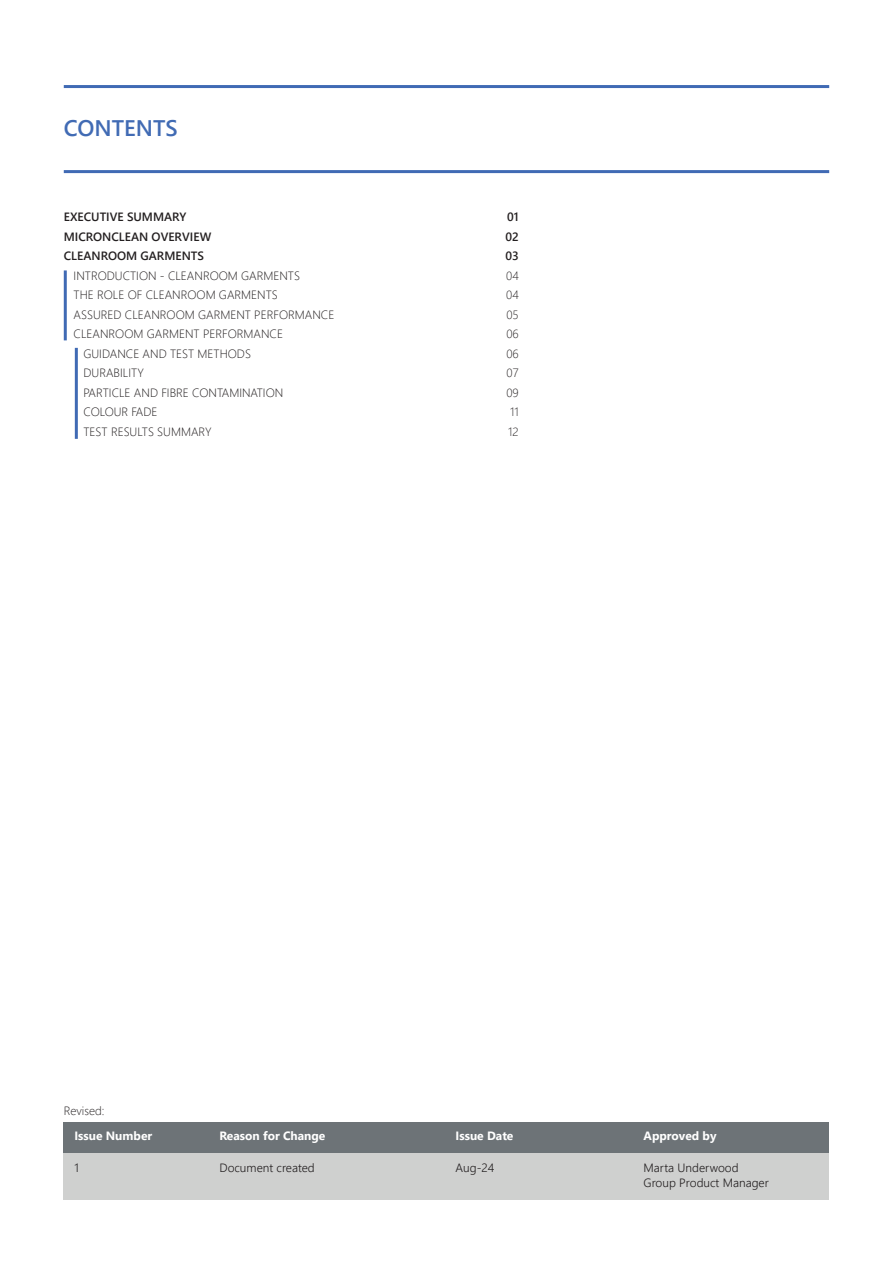
<style>
.page{position:relative;width:893px;height:1263px;background:#fff}
.page>*{position:absolute;margin:0;border:0;box-sizing:border-box;transform-origin:0 0}
.t1{font:600 22.5px "Segoe UI";color:#416bb4}
.t2{font:300 12px "Segoe UI";color:#231f20}
.t3{font:600 12px "Segoe UI";color:#231f20}
.t4{font:300 12px "Segoe UI";color:#231f20}
.t5{font:700 12px "Segoe UI";color:#fff}
</style>
<div class="page">
<hr style="left:64px;top:170px;width:765px;height:3px;background:#406ab4">
<hr style="left:64px;top:270px;width:3px;height:70px;background:#406ab4">
<hr style="left:75px;top:348px;width:3px;height:91px;background:#406ab4">
<hr style="left:64px;top:85px;width:765px;height:3px;background:#406ab4">
<div style="left:64px;top:1122px;width:765px;height:31px;background:#6d7377"></div>
<div style="left:64px;top:1153px;width:765px;height:46px;background:#cfd0cf"></div>
<p class="t1" style="left:64px;top:107px;width:115px">CONTENTS</p>
<p class="t3" style="left:64px;top:206px;width:124px">EXECUTIVE SUMMARY</p>
<p class="t3" style="left:64px;top:225px;width:149px">MICRONCLEAN OVERVIEW</p>
<p class="t3" style="left:64px;top:245px;width:142px">CLEANROOM GARMENTS</p>
<p class="t2" style="left:74px;top:264px;width:228px">INTRODUCTION - CLEANROOM GARMENTS</p>
<p class="t2" style="left:74px;top:284px;width:206px">THE ROLE OF CLEANROOM GARMENTS</p>
<p class="t2" style="left:74px;top:303px;width:262px">ASSURED CLEANROOM GARMENT PERFORMANCE</p>
<p class="t2" style="left:74px;top:323px;width:211px">CLEANROOM GARMENT PERFORMANCE</p>
<p class="t2" style="left:84px;top:342px;width:169px">GUIDANCE AND TEST METHODS</p>
<p class="t2" style="left:84px;top:362px;width:62px">DURABILITY</p>
<p class="t2" style="left:84px;top:381px;width:201px">PARTICLE AND FIBRE CONTAMINATION</p>
<p class="t2" style="left:84px;top:401px;width:76px">COLOUR FADE</p>
<p class="t2" style="left:84px;top:420px;width:130px">TEST RESULTS SUMMARY</p>
<p class="t3" style="left:507px;top:206px;width:13px">01</p>
<p class="t3" style="left:505px;top:225px;width:15px">02</p>
<p class="t3" style="left:505px;top:245px;width:15px">03</p>
<p class="t2" style="left:506px;top:264px;width:14px">04</p>
<p class="t2" style="left:506px;top:284px;width:14px">04</p>
<p class="t2" style="left:506px;top:303px;width:14px">05</p>
<p class="t2" style="left:506px;top:323px;width:14px">06</p>
<p class="t2" style="left:506px;top:342px;width:14px">06</p>
<p class="t2" style="left:507px;top:362px;width:14px">07</p>
<p class="t2" style="left:506px;top:381px;width:14px">09</p>
<p class="t2" style="left:510px;top:401px;width:10px">11</p>
<p class="t2" style="left:508px;top:420px;width:12px">12</p>
<p class="t2" style="left:64px;top:1099px;width:42px">Revised:</p>
<p class="t5" style="left:74px;top:1124px;width:79px">Issue Number</p>
<p class="t4" style="left:74px;top:1157px;width:6px">1</p>
<p class="t5" style="left:219px;top:1124px;width:108px">Reason for Change</p>
<p class="t4" style="left:219px;top:1157px;width:97px">Document created</p>
<p class="t5" style="left:644px;top:1124px;width:74px">Approved by</p>
<p class="t5" style="left:456px;top:1124px;width:59px">Issue Date</p>
<p class="t4" style="left:456px;top:1157px;width:40px">Aug-24</p>
<p class="t4" style="left:644px;top:1157px;width:97px">Marta Underwood</p>
<p class="t4" style="left:644px;top:1172px;width:127px">Group Product Manager</p>
</div>
